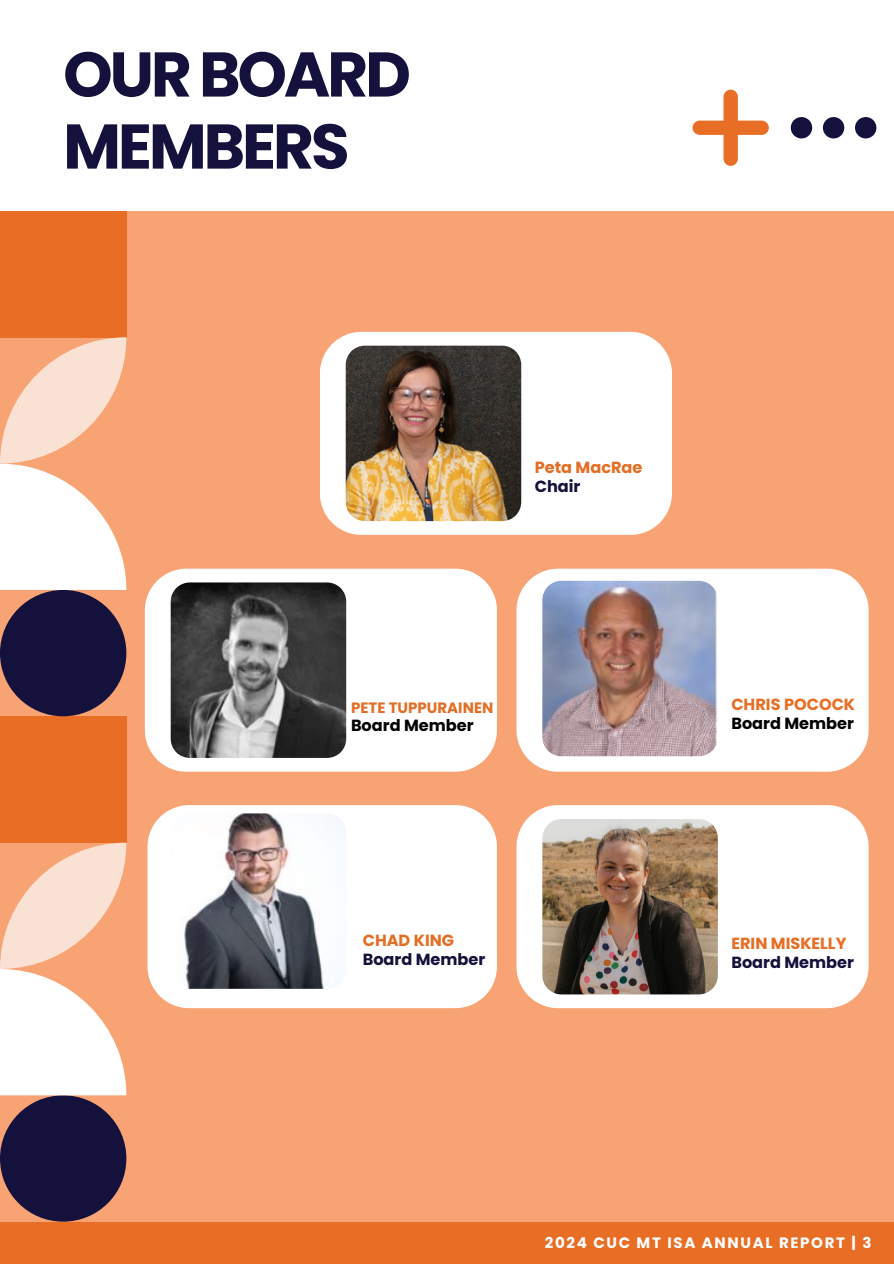
<style>
.page{position:relative;width:894px;height:1264px;background:#fff}
.page>*{position:absolute;margin:0;border:0;box-sizing:border-box;transform-origin:0 0}
.t1{font:700 63px/72px "Poppins";letter-spacing:-.05em;color:#14123d}
.t2{font:700 16.05px "Poppins";color:#14123d}
.t3{font:700 16.05px "Poppins";color:#e86e25}
.t4{font:700 16.05px "Poppins";color:#000}
.t5{font:700 16.05px "Poppins";color:#e46e25}
.t6{font:700 15px "Poppins";letter-spacing:.11em;color:#fff}
.t7{font:700 15px "Poppins";color:#e46e25}
</style>
<div class="page">
<div style="left:0;top:0;width:893px;height:1263px;background:#f8a374"></div>
<div style="left:516px;top:805px;width:352px;height:203px;background:#fff"></div>
<div style="left:147px;top:805px;width:349px;height:203px;background:#fff"></div>
<div style="left:145px;top:568px;width:352px;height:203px;background:#fff"></div>
<div style="left:320px;top:332px;width:351px;height:203px;background:#fff"></div>
<div style="left:516px;top:568px;width:352px;height:203px;background:#fff"></div>
<img style="left:345px;top:345px;width:176px;height:176px">
<img style="left:542px;top:581px;width:175px;height:175px">
<img style="left:171px;top:582px;width:175px;height:176px">
<img style="left:542px;top:819px;width:175px;height:175px">
<img style="left:171px;top:813px;width:175px;height:175px">
<div style="left:0;top:0;width:893px;height:211px;background:#fff"></div>
<div style="left:0;top:716px;width:126px;height:126px;background:#e86e25"></div>
<div style="left:0;top:1095px;width:126px;height:126px;background:#14123d;border-radius:50%"></div>
<svg style="left:0;top:842px;width:126px;height:253px"></svg>
<div style="left:0;top:211px;width:126px;height:126px;background:#e86e25"></div>
<div style="left:0;top:590px;width:126px;height:126px;background:#14123d;border-radius:50%"></div>
<svg style="left:0;top:337px;width:126px;height:253px"></svg>
<svg style="left:790px;top:117px;width:86px;height:21px"></svg>
<svg style="left:692px;top:90px;width:76px;height:76px"></svg>
<div style="left:0;top:1221px;width:893px;height:42px;background:#e86e25"></div>
<p class="t1" style="left:63px;top:38px;width:349px">OUR BOARD<br>MEMBERS</p>
<p class="t5" style="left:534px;top:456px;width:109px">Peta MacRae</p>
<p class="t2" style="left:534px;top:475px;width:47px">Chair</p>
<p class="t7" style="left:351px;top:697px;width:144px">PETE TUPPURAINEN</p>
<p class="t4" style="left:351px;top:713px;width:124px">Board Member</p>
<p class="t5" style="left:362px;top:929px;width:93px">CHAD KING</p>
<p class="t2" style="left:362px;top:948px;width:124px">Board Member</p>
<p class="t3" style="left:731px;top:692px;width:125px">CHRIS POCOCK</p>
<p class="t4" style="left:731px;top:712px;width:124px">Board Member</p>
<p class="t3" style="left:731px;top:932px;width:117px">ERIN MISKELLY</p>
<p class="t2" style="left:731px;top:951px;width:124px">Board Member</p>
<p class="t6" style="left:544px;top:1231px;width:328px">2024 CUC MT ISA ANNUAL REPORT | 3</p>
</div>
